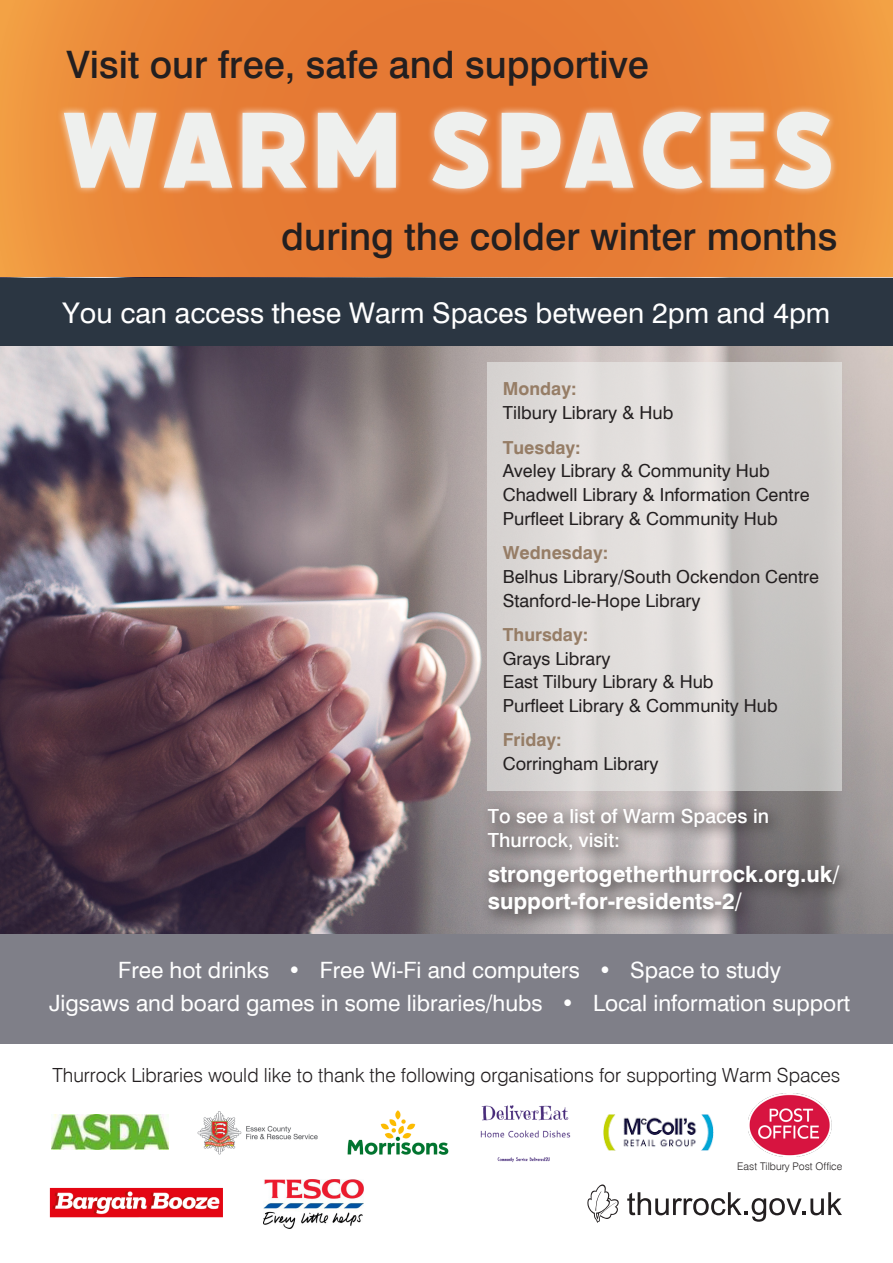
<style>
.page{position:relative;width:893px;height:1263px;background:#fff}
.page>*{position:absolute;margin:0;border:0;box-sizing:border-box;transform-origin:0 0}
.t1{font:120px "Filicudi Solid";color:#eef0ee}
.t2{font:500 38.1px "Swiss 721 BT";color:#231f20}
.t3{font:500 37.8px "Swiss 721 BT";color:#231f20}
.t4{font:28.5px "Swiss 721 BT";color:#fff}
.t5{font:22.5px/33px "Swiss 721 BT";color:#fff;text-align:center}
.t6{font:700 22.5px/27px "Swiss 721 BT";color:#fff}
.t7{font:300 19.5px "Swiss 721 BT";color:#231f20}
.t8{font:500 19.5px/23.4px "Swiss 721 BT";color:#fff}
.t9{font:18px "Swiss 721 BT";color:#231f20}
.t10{font:700 18px "Swiss 721 BT";color:#967d66}
.t11{font:300 10.5px "Swiss 721 BT";color:#231f20}
</style>
<div class="page">
<svg style="left:0;top:0;width:893px;height:278px"></svg>
<div style="left:57px;top:104px;width:781px;height:92px;background:#fff;opacity:.75"></div>
<img style="left:0;top:346px;width:893px;height:589px">
<div style="left:0;top:278px;width:893px;height:68px;background:#2b3642"></div>
<div style="left:0;top:935px;width:893px;height:109px;background:#7f7f88"></div>
<svg style="left:488px;top:363px;width:354px;height:428px;fill:#dbd8d7"></svg>
<svg style="left:587px;top:1184px;width:32px;height:39px"></svg>
<svg style="left:627px;top:1192px;width:215px;height:30px"></svg>
<img style="left:748px;top:1094px;width:84px;height:63px">
<img style="left:51px;top:1115px;width:117px;height:34px">
<img style="left:480px;top:1105px;width:91px;height:57px">
<img style="left:197px;top:1111px;width:121px;height:44px">
<img style="left:603px;top:1114px;width:110px;height:36px">
<img style="left:348px;top:1110px;width:100px;height:44px">
<img style="left:49px;top:1187px;width:174px;height:31px">
<img style="left:263px;top:1179px;width:101px;height:49px">
<div style="left:480px;top:799px;width:377px;height:132px;background:#231f20;opacity:.9"></div>
<p class="t3" style="left:67px;top:42px;width:584px">Visit our free, safe and supportive</p>
<p class="t1" style="left:60px;top:80px;width:768px">WARM SPACES</p>
<p class="t2" style="left:281px;top:213px;width:558px">during the colder winter months</p>
<p class="t4" style="left:63px;top:295px;width:769px">You can access these Warm Spaces between 2pm and 4pm</p>
<p class="t10" style="left:503px;top:378px;width:75px">Monday:</p>
<p class="t9" style="left:503px;top:402px;width:172px">Tilbury Library &amp; Hub</p>
<p class="t10" style="left:503px;top:436px;width:79px">Tuesday:</p>
<p class="t9" style="left:503px;top:460px;width:268px">Aveley Library &amp; Community Hub</p>
<p class="t9" style="left:503px;top:484px;width:308px">Chadwell Library &amp; Information Centre</p>
<p class="t9" style="left:503px;top:507px;width:277px">Purfleet Library &amp; Community Hub</p>
<p class="t10" style="left:503px;top:542px;width:107px">Wednesday:</p>
<p class="t9" style="left:503px;top:565px;width:318px">Belhus Library/South Ockendon Centre</p>
<p class="t9" style="left:503px;top:589px;width:199px">Stanford-le-Hope Library</p>
<p class="t10" style="left:503px;top:624px;width:87px">Thursday:</p>
<p class="t9" style="left:503px;top:647px;width:109px">Grays Library</p>
<p class="t9" style="left:503px;top:671px;width:212px">East Tilbury Library &amp; Hub</p>
<p class="t9" style="left:503px;top:695px;width:277px">Purfleet Library &amp; Community Hub</p>
<p class="t10" style="left:503px;top:729px;width:60px">Friday:</p>
<p class="t9" style="left:503px;top:753px;width:157px">Corringham Library</p>
<p class="t8" style="left:488px;top:804px;width:283px">To see a list of Warm Spaces in<br>Thurrock, visit:</p>
<p class="t6" style="left:488px;top:861px;width:353px">strongertogetherthurrock.org.uk/ support-for-residents-2/</p>
<p class="t5" style="left:49px;top:953px;width:802px">Free hot drinks • Free Wi-Fi and computers • Space to study<br>Jigsaws and board games in some libraries/hubs • Local information support</p>
<p class="t7" style="left:52px;top:1063px;width:789px">Thurrock Libraries would like to thank the following organisations for supporting Warm Spaces</p>
<p class="t11" style="left:737px;top:1159px;width:106px">East Tilbury Post Office</p>
</div>
